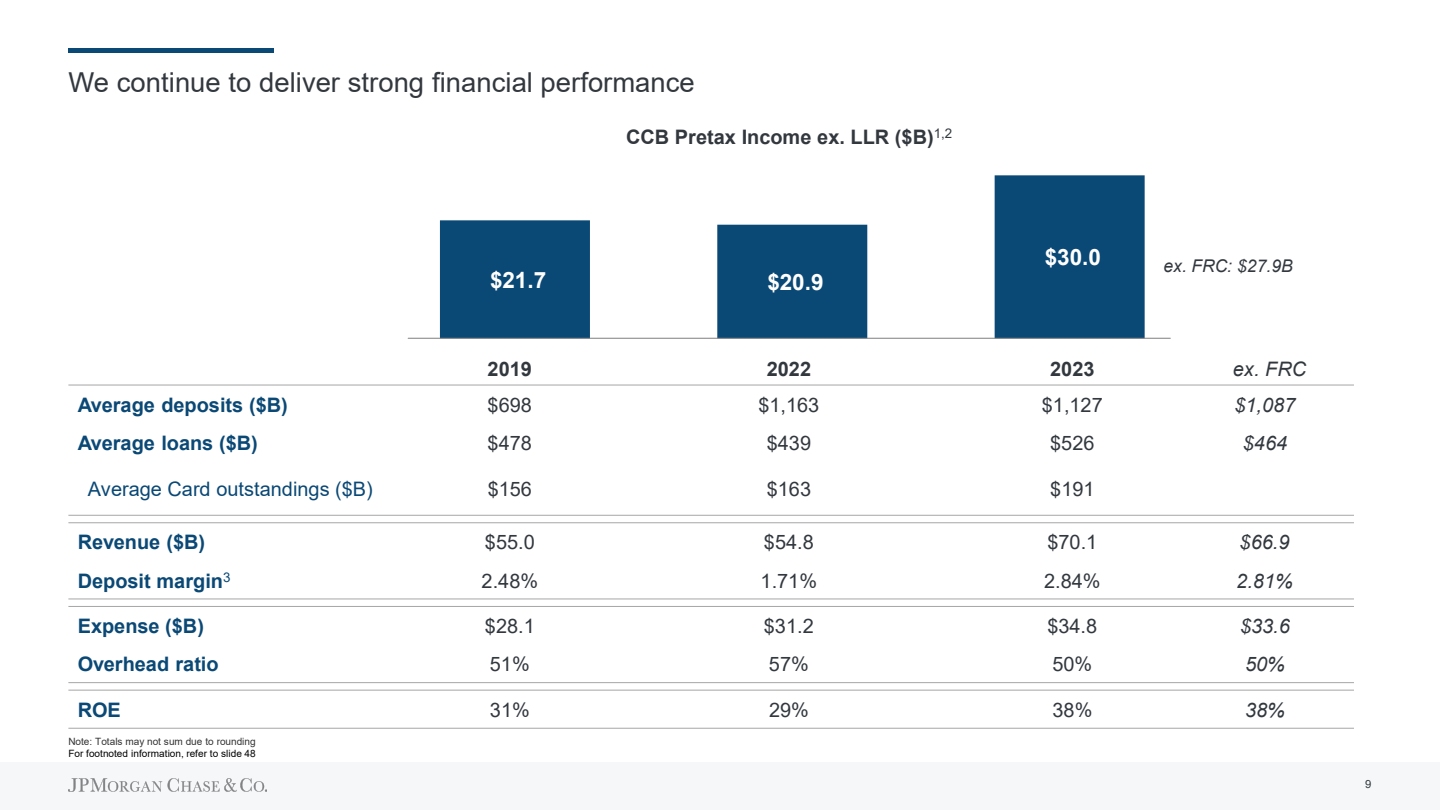
<style>
.page{position:relative;width:1440px;height:810px;background:#fff}
.page>*{position:absolute;margin:0;border:0;box-sizing:border-box;transform-origin:0 0}
.t1{font:27.5px "Arial";color:#32383e}
.t2{font:700 22.5px "Arial";color:#fff}
.t3{font:20px "Arial";color:#32383e}
.t4{font:700 20px "Arial";color:#0a4875}
.t5{font:700 20px "Arial";color:#32383e}
.t6{font:italic 20px "Arial";color:#32383e}
.t7{font:20px "Arial";color:#0a4875}
.t8{font:italic 17.5px "Arial";color:#32383e}
.t9{font:11.25px "Arial";color:#32383e}
.t10{font:10px/12px "Arial";letter-spacing:-.005em;color:#000}
.s1{color:#333}
</style>
<div class="page">
<hr style="left:68px;top:49px;width:206px;height:4px;background:#0a4875">
<div style="left:0;top:762px;width:1440px;height:48px;background:#f5f7f8"></div>
<img style="left:68px;top:778px;width:199px;height:14px">
<hr style="left:68px;top:385px;width:1286px;height:1px;background:#a6a6a6">
<hr style="left:68px;top:515px;width:1286px;height:1px;background:#a6a6a6">
<hr style="left:68px;top:522px;width:1286px;height:1px;background:#a6a6a6">
<hr style="left:68px;top:599px;width:1286px;height:1px;background:#a6a6a6">
<hr style="left:68px;top:606px;width:1286px;height:1px;background:#a6a6a6">
<hr style="left:68px;top:682px;width:1286px;height:1px;background:#a6a6a6">
<hr style="left:68px;top:690px;width:1286px;height:1px;background:#a6a6a6">
<hr style="left:68px;top:728px;width:1286px;height:1px;background:#a6a6a6">
<svg style="left:440px;top:175px;width:705px;height:163px;fill:#0a4875"></svg>
<hr style="left:408px;top:338px;width:762px;height:1px;background:#7f7f7f">
<h2 class="t1" style="left:68px;top:63px;width:628px">We continue to deliver strong financial performance</h2>
<p class="t5" style="left:626px;top:123px;width:328px">CCB Pretax Income ex. LLR ($B)<sup>1,2</sup></p>
<p class="t2" style="left:490px;top:264px;width:58px">$21.7</p>
<p class="t2" style="left:767px;top:266px;width:58px">$20.9</p>
<p class="t2" style="left:1045px;top:241px;width:58px">$30.0</p>
<p class="t8" style="left:1163px;top:254px;width:131px">ex. FRC: $27.9B</p>
<p class="t5" style="left:488px;top:355px;width:46px">2019</p>
<p class="t5" style="left:767px;top:355px;width:46px">2022</p>
<p class="t5" style="left:1050px;top:355px;width:46px">2023</p>
<p class="t6" style="left:1233px;top:356px;width:75px">ex. FRC</p>
<p class="t4" style="left:78px;top:391px;width:212px">Average deposits ($B)</p>
<p class="t3" style="left:488px;top:391px;width:46px">$698</p>
<p class="t3" style="left:758px;top:391px;width:63px">$1,163</p>
<p class="t3" style="left:1042px;top:391px;width:63px">$1,127</p>
<p class="t6" style="left:1234px;top:392px;width:63px">$1,087</p>
<p class="t4" style="left:78px;top:429px;width:182px">Average loans ($B)</p>
<p class="t3" style="left:488px;top:429px;width:46px">$478</p>
<p class="t3" style="left:767px;top:429px;width:46px">$439</p>
<p class="t3" style="left:1050px;top:429px;width:46px">$526</p>
<p class="t6" style="left:1243px;top:430px;width:46px">$464</p>
<p class="t7" style="left:88px;top:475px;width:287px">Average Card outstandings ($B)</p>
<p class="t3" style="left:488px;top:475px;width:46px">$156</p>
<p class="t3" style="left:767px;top:475px;width:46px">$163</p>
<p class="t3" style="left:1050px;top:475px;width:46px">$191</p>
<p class="t4" style="left:78px;top:528px;width:129px">Revenue ($B)</p>
<p class="t3" style="left:485px;top:529px;width:51px">$55.0</p>
<p class="t3" style="left:764px;top:529px;width:51px">$54.8</p>
<p class="t3" style="left:1047px;top:529px;width:51px">$70.1</p>
<p class="t6" style="left:1240px;top:529px;width:51px">$66.9</p>
<p class="t4" style="left:78px;top:566px;width:154px">Deposit margin<sup>3</sup></p>
<p class="t3" style="left:482px;top:567px;width:58px">2.48%</p>
<p class="t3" style="left:761px;top:567px;width:58px">1.71%</p>
<p class="t3" style="left:1044px;top:567px;width:58px">2.84%</p>
<p class="t6" style="left:1236px;top:568px;width:58px">2.81%</p>
<p class="t4" style="left:78px;top:612px;width:128px">Expense ($B)</p>
<p class="t3" style="left:485px;top:612px;width:51px">$28.1</p>
<p class="t3" style="left:764px;top:612px;width:51px">$31.2</p>
<p class="t3" style="left:1047px;top:612px;width:51px">$34.8</p>
<p class="t6" style="left:1240px;top:613px;width:51px">$33.6</p>
<p class="t4" style="left:78px;top:650px;width:143px">Overhead ratio</p>
<p class="t3" style="left:490px;top:650px;width:41px">51%</p>
<p class="t3" style="left:769px;top:650px;width:41px">57%</p>
<p class="t3" style="left:1052px;top:650px;width:41px">50%</p>
<p class="t6" style="left:1245px;top:651px;width:41px">50%</p>
<p class="t4" style="left:78px;top:696px;width:45px">ROE</p>
<p class="t3" style="left:490px;top:696px;width:41px">31%</p>
<p class="t3" style="left:769px;top:696px;width:41px">29%</p>
<p class="t3" style="left:1053px;top:696px;width:41px">38%</p>
<p class="t6" style="left:1245px;top:697px;width:41px">38%</p>
<p class="t10" style="left:68px;top:736px;width:189px"><span class="s1">Note: Totals may not sum due to rounding<br></span>For footnoted information, refer to slide 48</p>
<p class="t9" style="left:1365px;top:776px;width:8px">9</p>
</div>
